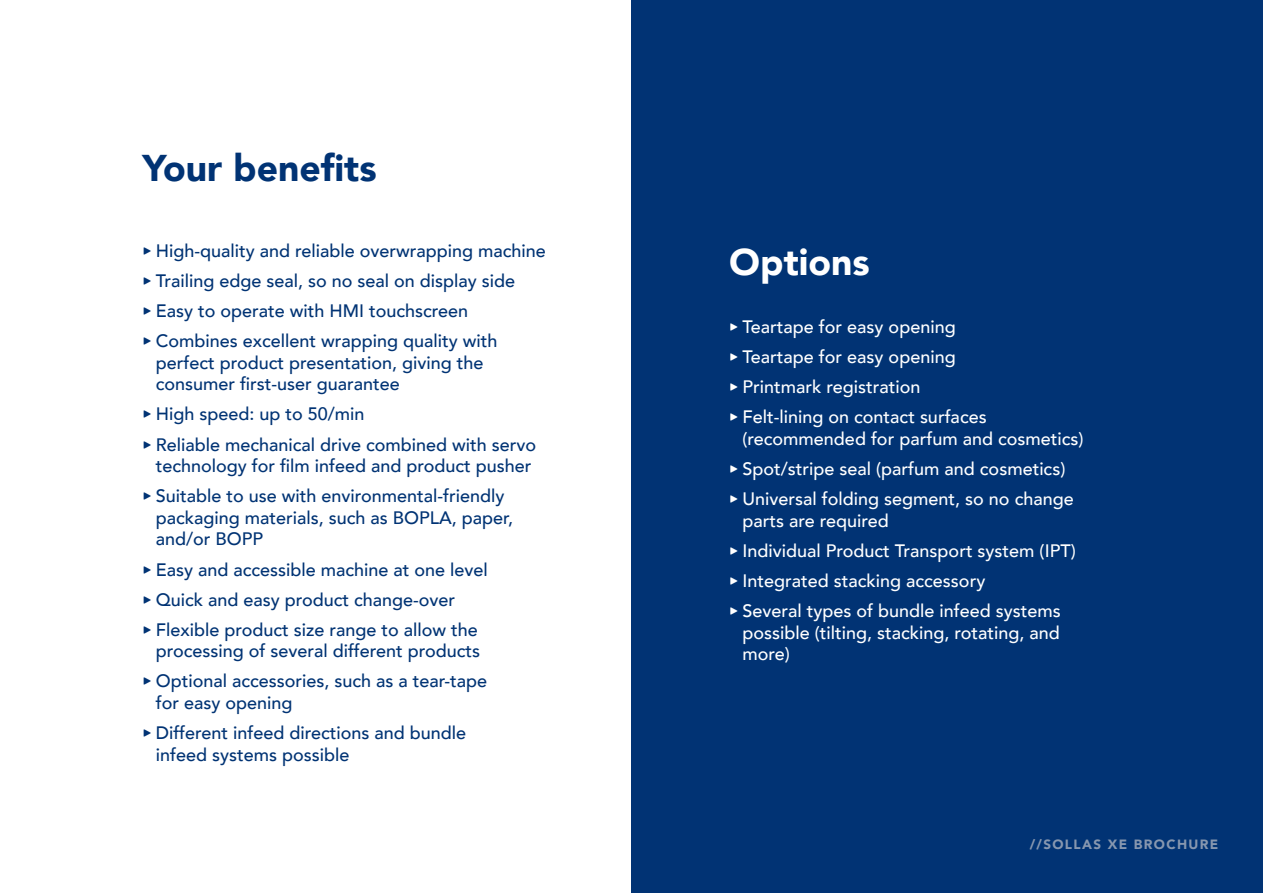
<style>
.page{position:relative;width:1263px;height:893px;background:#fff}
.page>*{position:absolute;margin:0;border:0;box-sizing:border-box;transform-origin:0 0}
.t1{font:900 37.2px "Avenir";color:#013374}
.t2{font:900 37.2px "Avenir";color:#fff}
.t3{font:500 18px/30.2px "Avenir";color:#013374}
.t4{font:500 18px/30.2px "Avenir";color:#fff}
.t5{font:900 13.35px "Avenir";letter-spacing:.1em;color:#8797af}
.s1{font-family:"Clone Rounded";font-weight:400}
</style>
<div class="page">
<div style="left:631px;top:0;width:632px;height:893px;background:#013374"></div>
<h1 class="t1" style="left:142px;top:136px;width:236px">Your benefits</h1>
<p class="t3" style="left:142px;top:234px;width:405px"><span class="s1">‣</span> High-quality and reliable overwrapping machine <span class="s1">‣</span> Trailing edge seal, so no seal on display side<br><span class="s1">‣</span> Easy to operate with HMI touchscreen<br><span class="s1">‣</span> Combines excellent wrapping quality with</p>
<p class="t3" style="left:156px;top:351px;width:329px;line-height:21.6px">perfect product presentation, giving the consumer first-user guarantee</p>
<p class="t3" style="left:142px;top:398px;width:395px"><span class="s1">‣</span> High speed: up to 50/min<br><span class="s1">‣</span> Reliable mechanical drive combined with servo</p>
<p class="t3" style="left:142px;top:450px;width:391px;text-indent:13px">technology for film infeed and product pusher <span class="s1">‣</span> Suitable to use with environmental-friendly</p>
<p class="t3" style="left:156px;top:506px;width:359px;line-height:21.6px">packaging materials, such as BOPLA, paper, and/or BOPP</p>
<p class="t3" style="left:142px;top:553px;width:347px"><span class="s1">‣</span> Easy and accessible machine at one level <span class="s1">‣</span> Quick and easy product change-over<br><span class="s1">‣</span> Flexible product size range to allow the</p>
<p class="t3" style="left:142px;top:635px;width:346px;text-align:center">processing of several different products<br><span class="s1">‣</span> Optional accessories, such as a tear-tape</p>
<p class="t3" style="left:142px;top:687px;width:325px;text-indent:13px">for easy opening<br><span class="s1">‣</span> Different infeed directions and bundle</p>
<p class="t3" style="left:156px;top:738px;width:195px">infeed systems possible</p>
<h1 class="t2" style="left:729px;top:230px;width:142px">Options</h1>
<p class="t4" style="left:729px;top:311px;width:259px"><span class="s1">‣</span> Teartape for easy opening<br><span class="s1">‣</span> Teartape for easy opening<br><span class="s1">‣</span> Printmark registration<br><span class="s1">‣</span> Felt-lining on contact surfaces</p>
<p class="t4" style="left:729px;top:423px;width:356px;text-indent:13px">(recommended for parfum and cosmetics) <span class="s1">‣</span> Spot/stripe seal (parfum and cosmetics)<br><span class="s1">‣</span> Universal folding segment, so no change</p>
<p class="t4" style="left:729px;top:505px;width:348px;text-indent:13px">parts are required<br><span class="s1">‣</span> Individual Product Transport system (IPT) <span class="s1">‣</span> Integrated stacking accessory<br><span class="s1">‣</span> Several types of bundle infeed systems</p>
<p class="t4" style="left:742px;top:621px;width:319px;line-height:21.6px">possible (tilting, stacking, rotating, and more)</p>
<p class="t5" style="left:1030px;top:832px;width:190px">//SOLLAS XE BROCHURE</p>
</div>
